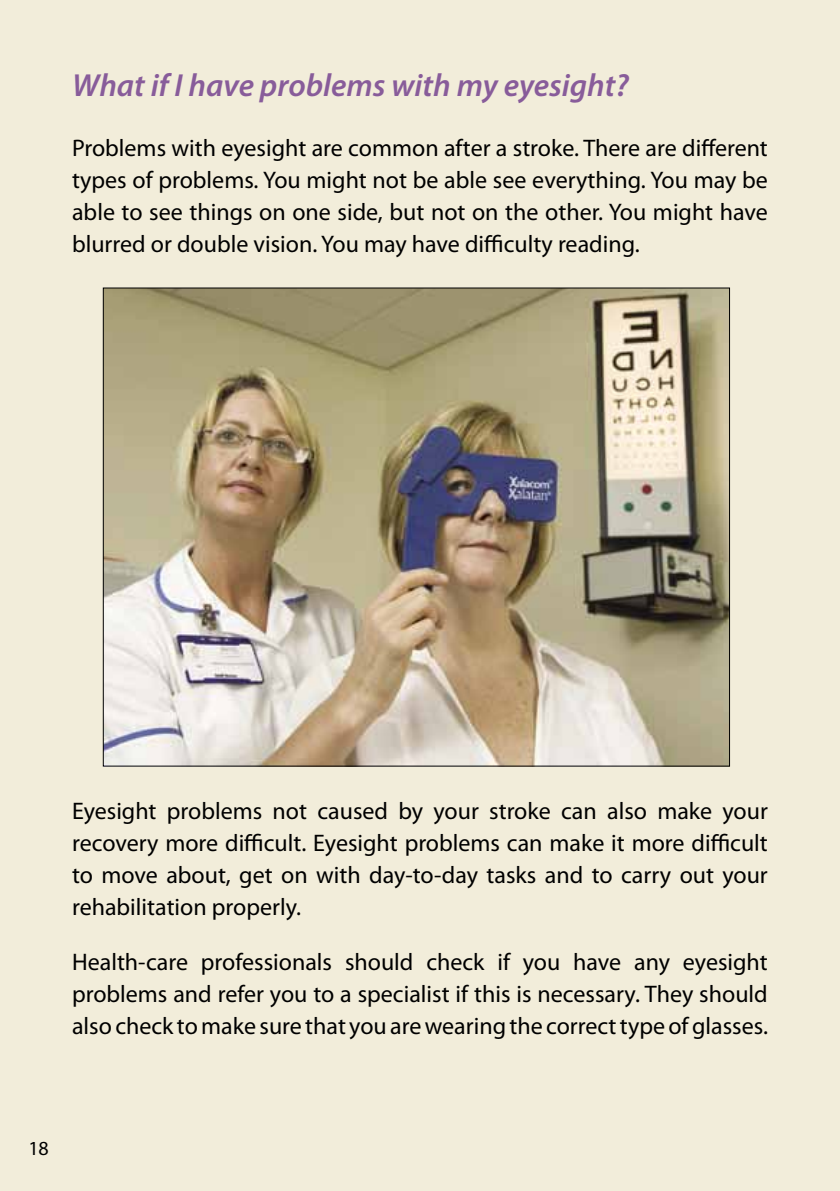
<style>
.page{position:relative;width:840px;height:1191px;background:#fff}
.page>*{position:absolute;margin:0;border:0;box-sizing:border-box;transform-origin:0 0}
.t1{font:italic 600 32px "Myriad Pro";color:#885c9a}
.t2{font:24px/32px "Myriad Pro";color:#000;text-align:justify}
.t3{font:20px "Myriad Pro";color:#000}
</style>
<div class="page">
<div style="left:0;top:0;width:839px;height:1191px;background:#f2edda"></div>
<img style="left:105px;top:290px;width:622px;height:474px">
<h1 class="t1" style="left:72px;top:65px;width:558px">What if I have problems with my eyesight?</h1>
<p class="t2" style="left:72px;top:132px;width:697px">Problems with eyesight are common after a stroke. There are different types of problems. You might not be able see everything. You may be able to see things on one side, but not on the other. You might have blurred or double vision. You may have difficulty reading.</p>
<p class="t2" style="left:72px;top:795px;width:697px">Eyesight problems not caused by your stroke can also make your recovery more difficult. Eyesight problems can make it more difficult to move about, get on with day-to-day tasks and to carry out your rehabilitation properly.</p>
<p class="t2" style="left:72px;top:945px;width:697px">Health-care professionals should check if you have any eyesight problems and refer you to a specialist if this is necessary. They should also check to make sure that you are wearing the correct type of glasses.</p>
<p class="t3" style="left:28px;top:1136px;width:22px">18</p>
</div>
